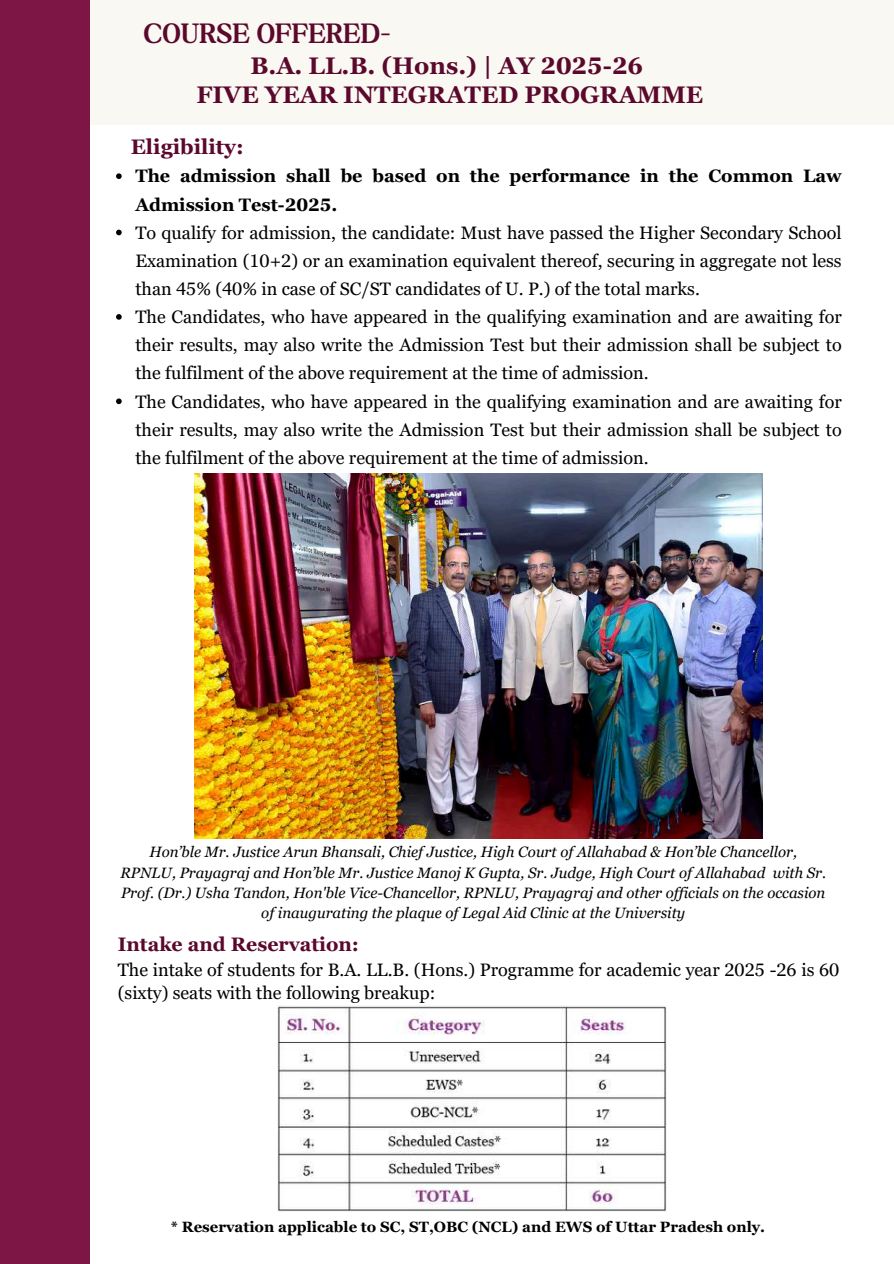
<style>
.page{position:relative;width:894px;height:1264px;background:#fff}
.page>*{position:absolute;margin:0;border:0;box-sizing:border-box;transform-origin:0 0}
.t1{font:700 30px "Boston Angel";letter-spacing:.02em;color:#5b082d}
.t2{font:700 24px/29.2px "Georgia Pro";color:#5b082d;text-align:center}
.t3{font:700 21px "Georgia Pro";color:#5b082d}
.t4{font:700 19.5px "Georgia Pro";color:#5b082d}
.t5{font:18px/28.2px "Georgia Pro";color:#000}
.t6{font:700 18px/28.2px "Georgia Pro";color:#000}
.t7{font:italic 15px/20.2px "Georgia Pro";color:#000;text-align:center}
.t8{font:700 14.85px "Georgia Pro";color:#000}
</style>
<div class="page">
<div style="left:0;top:0;width:893px;height:125px;background:#faf8f2"></div>
<div style="left:0;top:0;width:89px;height:1263px;background:#7e1645"></div>
<img style="left:278px;top:1005px;width:388px;height:205px">
<img style="left:194px;top:474px;width:568px;height:364px">
<svg style="left:116px;top:173px;width:6px;height:6px"></svg>
<svg style="left:116px;top:230px;width:6px;height:5px"></svg>
<svg style="left:116px;top:314px;width:6px;height:6px"></svg>
<svg style="left:116px;top:398px;width:6px;height:6px"></svg>
<h1 class="t1" style="left:144px;top:15px;width:248px">COURSE OFFERED-</h1>
<h2 class="t2" style="left:196px;top:51px;width:508px">B.A. LL.B. (Hons.) | AY 2025-26<br>FIVE YEAR INTEGRATED PROGRAMME</h2>
<p class="t3" style="left:131px;top:134px;width:114px">Eligibility:</p>
<p class="t6" style="left:135px;top:162px;width:707px">The admission shall be based on the performance in the Common Law<br>Admission Test-2025.</p>
<p class="t5" style="left:135px;top:218px;width:707px">To qualify for admission, the candidate: Must have passed the Higher Secondary School Examination (10+2) or an examination equivalent thereof, securing in aggregate not less than 45% (40% in case of SC/ST candidates of U. P.) of the total marks.<br>The Candidates, who have appeared in the qualifying examination and are awaiting for their results, may also write the Admission Test but their admission shall be subject to the fulfilment of the above requirement at the time of admission.<br>The Candidates, who have appeared in the qualifying examination and are awaiting for their results, may also write the Admission Test but their admission shall be subject to the fulfilment of the above requirement at the time of admission.</p>
<p class="t7" style="left:120px;top:842px;width:707px">Hon’ble Mr. Justice Arun Bhansali, Chief Justice, High Court of Allahabad &amp; Hon’ble Chancellor, RPNLU, Prayagraj and Hon’ble Mr. Justice Manoj K Gupta, Sr. Judge, High Court of Allahabad with Sr.<br>Prof. (Dr.) Usha Tandon, Hon'ble Vice-Chancellor, RPNLU, Prayagraj and other of icials on the occasion of inaugurating the plaque of Legal Aid Clinic at the University</p>
<p class="t4" style="left:118px;top:932px;width:243px">Intake and Reservation:</p>
<p class="t5" style="left:118px;top:958px;width:723px;line-height:22.5px">The intake of students for B.A. LL.B. (Hons.) Programme for academic year 2025 -26 is 60 (sixty) seats with the following breakup:</p>
<p class="t8" style="left:171px;top:1218px;width:595px">* Reservation applicable to SC, ST,OBC (NCL) and EWS of Uttar Pradesh only.</p>
</div>
